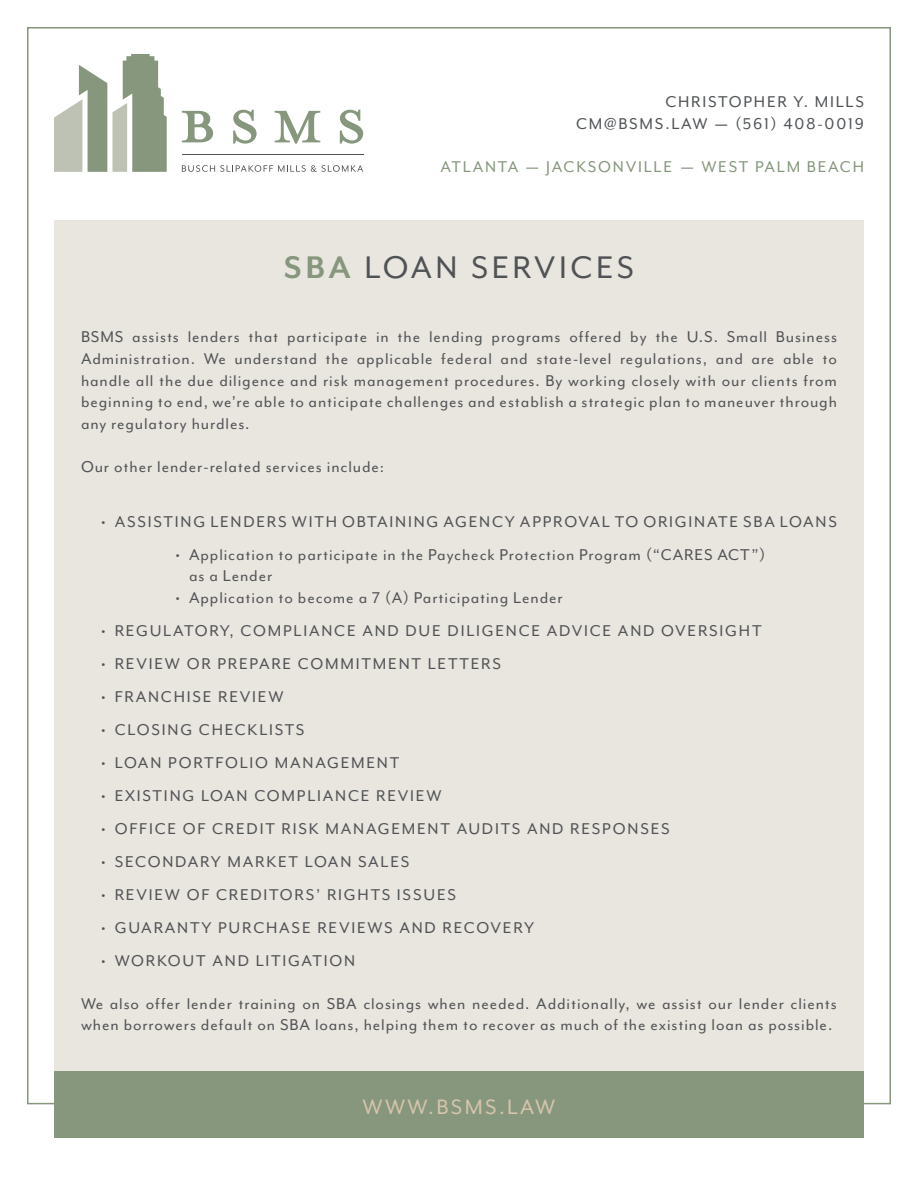
<style>
.page{position:relative;width:918px;height:1188px;background:#fff}
.page>*{position:absolute;margin:0;border:0;box-sizing:border-box;transform-origin:0 0}
.t1{font:36px "Mr Eaves Mod OT";letter-spacing:.1em;color:#505355}
.t2{font:24px "Mr Eaves Mod OT";letter-spacing:.1em;color:#d6c4ab}
.t3{font:18px/21.6px "Mr Eaves Mod OT";letter-spacing:.1em;color:#505355;text-align:right}
.t4{font:18px/21.6px "Mr Eaves Mod OT";letter-spacing:.07em;color:#505355;text-align:justify}
.t5{font:18px/21.6px "Mr Eaves Mod OT";letter-spacing:.05em;color:#505355}
.t6{font:18px "Mr Eaves Mod OT";letter-spacing:.1em;color:#86977d}
.s1{font-family:"Futura PT"}
.s2{font-weight:700;color:#86977d}
</style>
<div class="page">
<svg style="left:182px;top:111px;width:31px;height:31px"></svg>
<svg style="left:233px;top:110px;width:24px;height:34px"></svg>
<svg style="left:275px;top:111px;width:45px;height:33px"></svg>
<svg style="left:340px;top:110px;width:23px;height:34px"></svg>
<hr style="left:182px;top:154px;width:181px;height:1px;background:#505355">
<svg style="left:182px;top:165px;width:181px;height:7px"></svg>
<svg style="left:54px;top:54px;width:113px;height:118px"></svg>
<div style="left:54px;top:220px;width:810px;height:851px;background:#e9e5df"></div>
<div style="left:54px;top:1071px;width:810px;height:66px;background:#86977d"></div>
<p class="t3" style="left:576px;top:91px;width:289px">CHRISTOPHER Y. MILLS<br>CM@BSMS.LAW <span class="s1">—</span> (561) 408-0019</p>
<p class="t6" style="left:441px;top:157px;width:425px">ATLANTA <span class="s1">—</span> JACKSONVILLE <span class="s1">—</span> WEST PALM BEACH</p>
<h1 class="t1" style="left:284px;top:247px;width:352px"><span class="s2">SBA</span> LOAN SERVICES</h1>
<p class="t4" style="left:81px;top:326px;width:758px">BSMS assists lenders that participate in the lending programs offered by the U.S. Small Business Administration. We understand the applicable federal and state-level regulations, and are able to handle all the due diligence and risk management procedures. By working closely with our clients from beginning to end, we’re able to anticipate challenges and establish a strategic plan to maneuver through any regulatory hurdles.</p>
<p class="t5" style="left:81px;top:456px;width:305px">Our other lender-related services include:</p>
<p class="t3" style="left:101px;top:511px;width:737px">• ASSISTING LENDERS WITH OBTAINING AGENCY APPROVAL TO ORIGINATE SBA LOANS</p>
<p class="t5" style="left:189px;top:544px;width:578px;text-indent:-14px">• Application to participate in the Paycheck Protection Program (“CARES ACT”) as a Lender</p>
<p class="t5" style="left:176px;top:587px;width:389px">• Application to become a 7 (A) Participating Lender</p>
<p class="t3" style="left:101px;top:620px;width:662px">• REGULATORY, COMPLIANCE AND DUE DILIGENCE ADVICE AND OVERSIGHT</p>
<p class="t3" style="left:101px;top:653px;width:401px">• REVIEW OR PREPARE COMMITMENT LETTERS</p>
<p class="t3" style="left:101px;top:686px;width:184px">• FRANCHISE REVIEW</p>
<p class="t3" style="left:101px;top:719px;width:205px">• CLOSING CHECKLISTS</p>
<p class="t3" style="left:101px;top:752px;width:300px">• LOAN PORTFOLIO MANAGEMENT</p>
<p class="t3" style="left:101px;top:785px;width:342px">• EXISTING LOAN COMPLIANCE REVIEW</p>
<p class="t3" style="left:101px;top:818px;width:570px">• OFFICE OF CREDIT RISK MANAGEMENT AUDITS AND RESPONSES</p>
<p class="t3" style="left:101px;top:851px;width:310px">• SECONDARY MARKET LOAN SALES</p>
<p class="t3" style="left:101px;top:884px;width:356px">• REVIEW OF CREDITORS’ RIGHTS ISSUES</p>
<p class="t3" style="left:101px;top:917px;width:434px">• GUARANTY PURCHASE REVIEWS AND RECOVERY</p>
<p class="t3" style="left:101px;top:950px;width:255px">• WORKOUT AND LITIGATION</p>
<p class="t5" style="left:81px;top:993px;width:757px">We also offer lender training on SBA closings when needed. Additionally, we assist our lender clients when borrowers default on SBA loans, helping them to recover as much of the existing loan as possible.</p>
<h2 class="t2" style="left:363px;top:1094px;width:194px">WWW.BSMS.LAW</h2>
</div>
